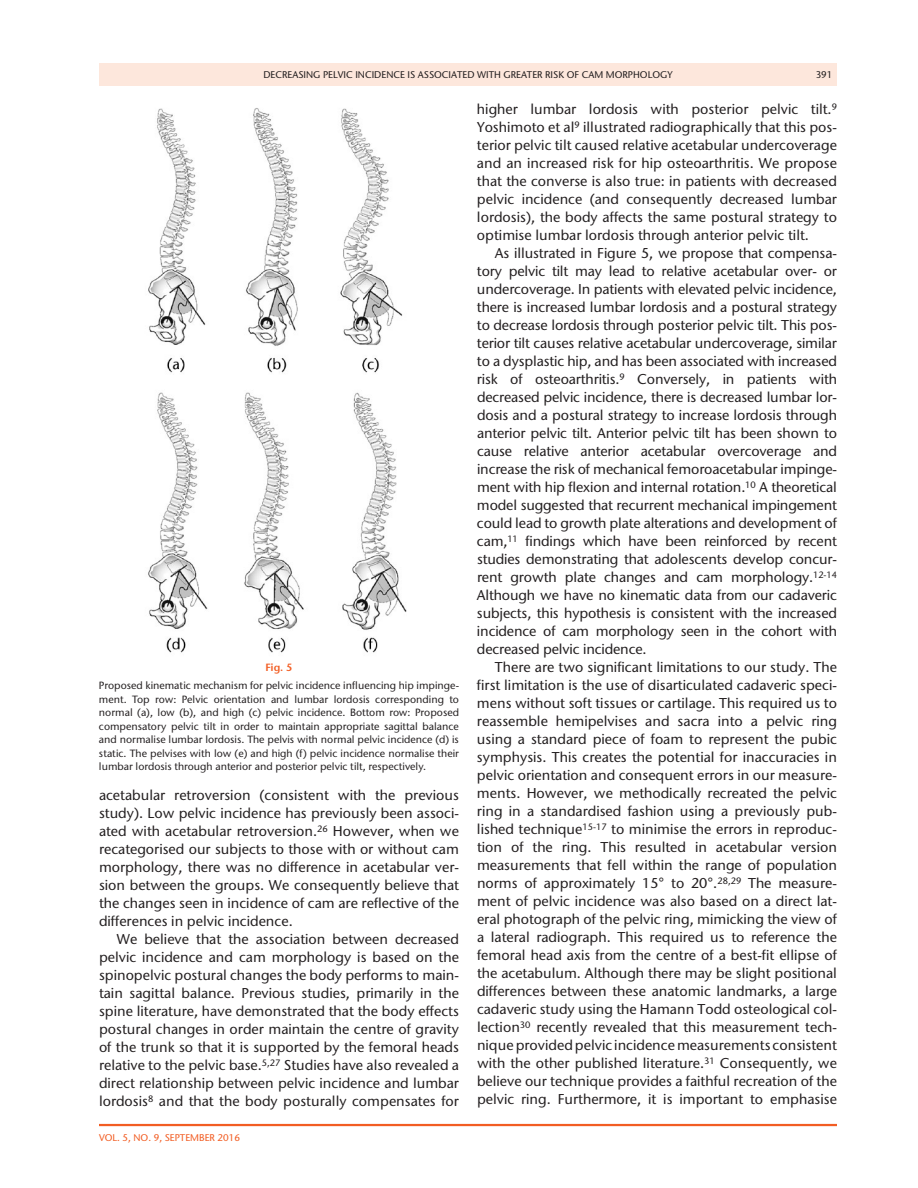
<style>
.page{position:relative;width:918px;height:1188px;background:#fff}
.page>*{position:absolute;margin:0;border:0;box-sizing:border-box;transform-origin:0 0}
.t1{font:500 14.25px/18px "Stone Sans ITC Pro";color:#231f20;text-align:justify}
.t2{font:500 10.5px/13.5px "Stone Sans ITC Pro";color:#231f20;text-align:justify}
.t3{font:600 10.5px "Stone Sans ITC Pro";color:#f25d23}
.t4{font:500 9.75px "Stone Sans ITC Pro";color:#231f20}
.t5{font:500 9.75px "Stone Sans ITC Pro";color:#f25d23}
</style>
<div class="page">
<div style="left:99px;top:63px;width:738px;height:23px;background:#fde7dc"></div>
<hr style="left:99px;top:1124px;width:738px;height:2px;background:#f25d23">
<img style="left:148px;top:108px;width:259px;height:545px">
<p class="t4" style="left:263px;top:68px;width:411px">Decreasing pelvic incidence is associated with greater risk of cam morphology</p>
<p class="t4" style="left:816px;top:68px;width:18px">391</p>
<p class="t3" style="left:265px;top:661px;width:29px">Fig. 5</p>
<p class="t2" style="left:99px;top:679px;width:362px">Proposed kinematic mechanism for pelvic incidence influencing hip impinge&shy;ment. Top row: Pelvic orientation and lumbar lordosis corresponding to normal (a), low (b), and high (c) pelvic incidence. Bottom row: Proposed compensatory pelvic tilt in order to maintain appropriate sagittal balance and normalise lumbar lordosis. The pelvis with normal pelvic incidence (d) is static. The pelvises with low (e) and high (f) pelvic incidence normalise their lumbar lordosis through anterior and posterior pelvic tilt, respectively.</p>
<p class="t1" style="left:99px;top:786px;width:362px">acetabular retroversion (consistent with the previous study). Low pelvic incidence has previously been associ&shy;ated with acetabular retroversion.<sup>26</sup> However, when we recategorised our subjects to those with or without cam morphology, there was no difference in acetabular ver&shy;sion between the groups. We consequently believe that the changes seen in incidence of cam are reflective of the differences in pelvic incidence.</p>
<p class="t1" style="left:99px;top:930px;width:362px;text-indent:18px">We believe that the association between decreased pelvic incidence and cam morphology is based on the spinopelvic postural changes the body performs to main&shy;tain sagittal balance. Previous studies, primarily in the spine literature, have demonstrated that the body effects postural changes in order maintain the centre of gravity of the trunk so that it is supported by the femoral heads relative to the pelvic base.<sup>5,27</sup> Studies have also revealed a direct relationship between pelvic incidence and lumbar lordosis<sup>8</sup> and that the body posturally compensates for</p>
<p class="t5" style="left:99px;top:1132px;width:142px">vol. 5, No. 9, September 2016</p>
<p class="t1" style="left:477px;top:100px;width:362px">higher lumbar lordosis with posterior pelvic tilt.<sup>9<br></sup>Yoshimoto et al<sup>9</sup> illustrated radiographically that this pos&shy;terior pelvic tilt caused relative acetabular undercoverage and an increased risk for hip osteoarthritis. We propose that the converse is also true: in patients with decreased pelvic incidence (and consequently decreased lumbar lordosis), the body affects the same postural strategy to optimise lumbar lordosis through anterior pelvic tilt.</p>
<p class="t1" style="left:477px;top:244px;width:362px;text-indent:18px">As illustrated in Figure 5, we propose that compensa&shy;tory pelvic tilt may lead to relative acetabular over- or undercoverage. In patients with elevated pelvic incidence, there is increased lumbar lordosis and a postural strategy to decrease lordosis through posterior pelvic tilt. This pos&shy;terior tilt causes relative acetabular undercoverage, similar to a dysplastic hip, and has been associated with increased risk of osteoarthritis.<sup>9</sup> Conversely, in patients with decreased pelvic incidence, there is decreased lumbar lor&shy;dosis and a postural strategy to increase lordosis through anterior pelvic tilt. Anterior pelvic tilt has been shown to cause relative anterior acetabular overcoverage and increase the risk of mechanical femoroacetabular impinge&shy;ment with hip flexion and internal rotation.<sup>10</sup> A theoretical model suggested that recurrent mechanical impingement could lead to growth plate alterations and development of cam,<sup>11</sup> findings which have been reinforced by recent studies demonstrating that adolescents develop concur&shy;rent growth plate changes and cam morphology.<sup>12-14<br></sup>Although we have no kinematic data from our cadaveric subjects, this hypothesis is consistent with the increased incidence of cam morphology seen in the cohort with decreased pelvic incidence.</p>
<p class="t1" style="left:477px;top:658px;width:362px;text-indent:18px">There are two significant limitations to our study. The first limitation is the use of disarticulated cadaveric speci&shy;mens without soft tissues or cartilage. This required us to reassemble hemipelvises and sacra into a pelvic ring using a standard piece of foam to represent the pubic symphysis. This creates the potential for inaccuracies in pelvic orientation and consequent errors in our measure&shy;ments. However, we methodically recreated the pelvic ring in a standardised fashion using a previously pub&shy;lished technique<sup>15-17</sup> to minimise the errors in reproduc&shy;tion of the ring. This resulted in acetabular version measurements that fell within the range of population norms of approximately 15° to 20°.<sup>28,29</sup> The measure&shy;ment of pelvic incidence was also based on a direct lat&shy;eral photograph of the pelvic ring, mimicking the view of a lateral radiograph. This required us to reference the femoral head axis from the centre of a best-fit ellipse of the acetabulum. Although there may be slight positional differences between these anatomic landmarks, a large cadaveric study using the Hamann Todd osteological col&shy;lection<sup>30</sup> recently revealed that this measurement tech&shy;nique provided pelvic incidence measurements consistent with the other published literature.<sup>31</sup> Consequently, we believe our technique provides a faithful recreation of the pelvic ring. Furthermore, it is important to emphasise</p>
</div>
